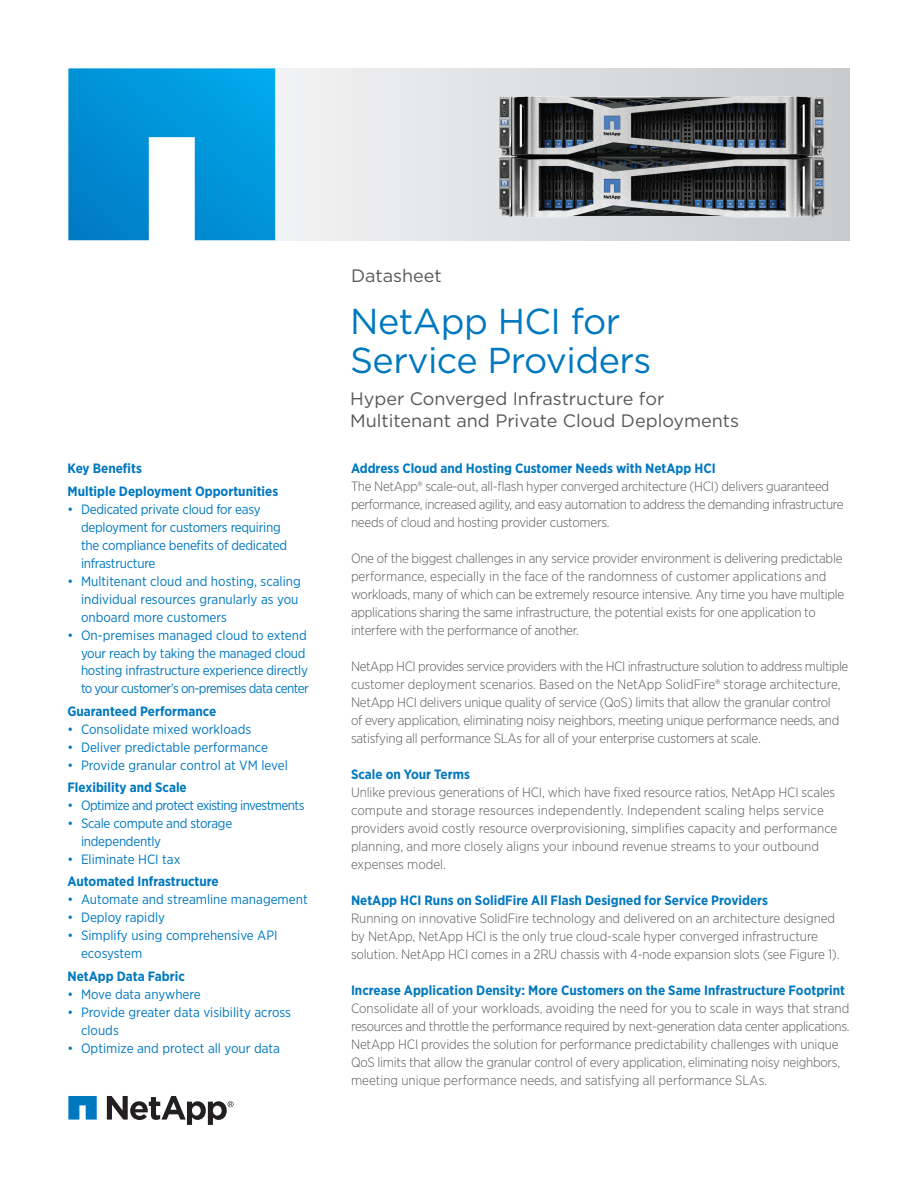
<style>
.page{position:relative;width:918px;height:1188px;background:#fff}
.page>*{position:absolute;margin:0;border:0;box-sizing:border-box;transform-origin:0 0}
.t1{font:36px/39px "Gotham";letter-spacing:-.015em;color:#0078c0}
.t2{font:18px/22.5px "Gotham";color:#57585a}
.t3{font:300 13.5px/18px "Gotham Narrow";letter-spacing:-.02em;color:#57585a}
.t4{font:13.5px/18px "Gotham Narrow";letter-spacing:-.015em;color:#0078c0}
.t5{font:700 13.5px/22.5px "Gotham Narrow";color:#0078c0}
.t6{font:300 13.5px/18px "Gotham Narrow";color:#57585a}
.t7{font:13.5px "Gotham Narrow";letter-spacing:-.04em;color:#0078c0}
</style>
<div class="page">
<div style="left:273px;top:68px;width:577px;height:172px;background:linear-gradient(to right,#f1f2f4,#c9cacc)"></div>
<svg style="left:68px;top:1096px;width:29px;height:24px"></svg>
<svg style="left:107px;top:1096px;width:127px;height:29px"></svg>
<svg style="left:68px;top:68px;width:207px;height:172px;background:#22a1dc"></svg>
<img style="left:493px;top:87px;width:338px;height:139px">
<p class="t5" style="left:68px;top:457px;width:212px">Key Benefits<br>Multiple Deployment Opportunities</p>
<p class="t4" style="left:81px;top:500px;width:208px;text-indent:-14px">• Dedicated private cloud for easy deployment for customers requiring the compliance benefits of dedicated infrastructure</p>
<p class="t4" style="left:81px;top:572px;width:221px;text-indent:-14px">• Multitenant cloud and hosting, scaling individual resources granularly as you onboard more customers</p>
<p class="t4" style="left:81px;top:625px;width:229px;text-indent:-14px">• On-premises managed cloud to extend your reach by taking the managed cloud hosting infrastructure experience directly to your customer’s on-premises data center</p>
<p class="t5" style="left:68px;top:700px;width:150px">Guaranteed Performance</p>
<p class="t4" style="left:68px;top:720px;width:185px">• Consolidate mixed workloads</p>
<p class="t4" style="left:68px;top:738px;width:202px">• Deliver predictable performance</p>
<p class="t4" style="left:68px;top:756px;width:222px">• Provide granular control at VM level</p>
<p class="t5" style="left:68px;top:776px;width:121px">Flexibility and Scale</p>
<p class="t7" style="left:68px;top:797px;width:239px">• Optimize and protect existing investments</p>
<p class="t4" style="left:81px;top:814px;width:153px;text-indent:-14px">• Scale compute and storage independently</p>
<p class="t4" style="left:68px;top:850px;width:114px">• Eliminate HCI tax</p>
<p class="t5" style="left:68px;top:870px;width:153px">Automated Infrastructure</p>
<p class="t4" style="left:68px;top:890px;width:242px">• Automate and streamline management</p>
<p class="t4" style="left:68px;top:908px;width:99px">• Deploy rapidly</p>
<p class="t4" style="left:81px;top:926px;width:198px;text-indent:-14px">• Simplify using comprehensive API ecosystem</p>
<p class="t5" style="left:68px;top:965px;width:119px">NetApp Data Fabric</p>
<p class="t4" style="left:68px;top:985px;width:135px">• Move data anywhere</p>
<p class="t4" style="left:81px;top:1003px;width:212px;text-indent:-14px">• Provide greater data visibility across clouds</p>
<p class="t4" style="left:68px;top:1039px;width:214px">• Optimize and protect all your data</p>
<h2 class="t2" style="left:351px;top:264px;width:92px">Datasheet</h2>
<h1 class="t1" style="left:350px;top:301px;width:303px">NetApp HCI for<br>Service Providers</h1>
<h2 class="t2" style="left:350px;top:387px;width:391px">Hyper Converged Infrastructure for<br>Multitenant and Private Cloud Deployments</h2>
<p class="t5" style="left:351px;top:457px;width:366px">Address Cloud and Hosting Customer Needs with NetApp HCI</p>
<p class="t3" style="left:351px;top:477px;width:494px">The NetApp® scale-out, all-flash hyper converged architecture (HCI) delivers guaranteed performance, increased agility, and easy automation to address the demanding infrastructure needs of cloud and hosting provider customers.</p>
<p class="t3" style="left:351px;top:549px;width:495px">One of the biggest challenges in any service provider environment is delivering predictable performance, especially in the face of the randomness of customer applications and workloads, many of which can be extremely resource intensive. Any time you have multiple applications sharing the same infrastructure, the potential exists for one application to interfere with the performance of another.</p>
<p class="t3" style="left:351px;top:657px;width:499px">NetApp HCI provides service providers with the HCI infrastructure solution to address multiple customer deployment scenarios. Based on the NetApp SolidFire® storage architecture, NetApp HCI delivers unique quality of service (QoS) limits that allow the granular control<br>of every application, eliminating noisy neighbors, meeting unique performance needs, and satisfying all performance SLAs for all of your enterprise customers at scale.</p>
<p class="t5" style="left:351px;top:763px;width:120px">Scale on Your Terms</p>
<p class="t6" style="left:351px;top:783px;width:488px">Unlike previous generations of HCI, which have fixed resource ratios, NetApp HCI scales compute and storage resources independently. Independent scaling helps service providers avoid costly resource overprovisioning, simplifies capacity and performance planning, and more closely aligns your inbound revenue streams to your outbound expenses model.</p>
<p class="t5" style="left:351px;top:889px;width:419px">NetApp HCI Runs on SolidFire All Flash Designed for Service Providers</p>
<p class="t3" style="left:351px;top:909px;width:490px">Running on innovative SolidFire technology and delivered on an architecture designed by NetApp, NetApp HCI is the only true cloud-scale hyper converged infrastructure solution. NetApp HCI comes in a 2RU chassis with 4-node expansion slots (see Figure 1).</p>
<p class="t5" style="left:351px;top:979px;width:496px">Increase Application Density: More Customers on the Same Infrastructure Footprint</p>
<p class="t3" style="left:351px;top:999px;width:500px">Consolidate all of your workloads, avoiding the need for you to scale in ways that strand resources and throttle the performance required by next-generation data center applications.<br>NetApp HCI provides the solution for performance predictability challenges with unique QoS limits that allow the granular control of every application, eliminating noisy neighbors, meeting unique performance needs, and satisfying all performance SLAs.</p>
</div>
